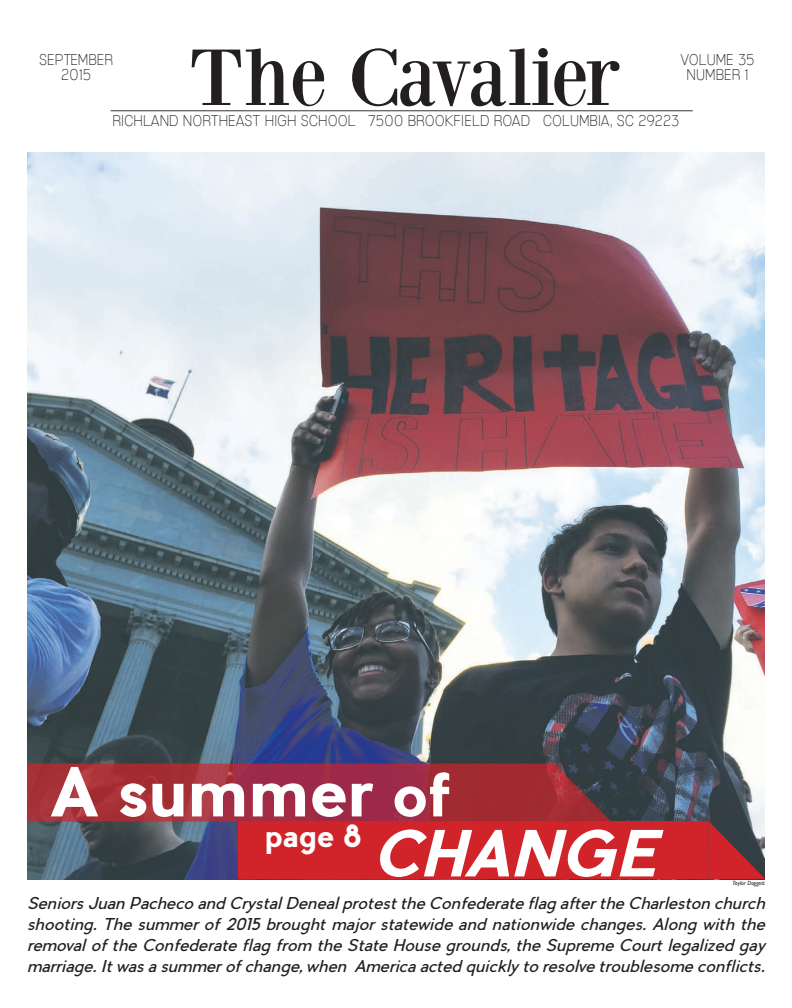
<style>
.page{position:relative;width:792px;height:1008px;background:#fff}
.page>*{position:absolute;margin:0;border:0;box-sizing:border-box;transform-origin:0 0}
.t1{font:83px "Bodoni XT";letter-spacing:-.035em;color:#231f20}
.t2{font:700 66px "Pier Sans";color:#fff}
.t3{font:italic 700 62px "Pier Sans";color:#fff}
.t4{font:700 30px "Pier Sans";color:#fff}
.Cavalier_Body_14-15{font:italic 16px/21px "Pier Sans";color:#231f20;text-align:justify}
.t5{font:14.9px/14.9px "Mixolydian Titling El";color:#231f20;text-align:center}
.Photo_Creds{font:italic 6px "Gill Sans";color:#231f20}
.s1{font-size:60px}
</style>
<div class="page">
<hr style="left:111px;top:111px;width:582px;height:1px;background:#000">
<img style="left:27px;top:153px;width:738px;height:726px">
<svg style="left:27px;top:764px;width:527px;height:58px;background:#a22d3d"></svg>
<div style="left:238px;top:821px;width:471px;height:58px;background:#d1232a"></div>
<svg style="left:708px;top:821px;width:57px;height:58px;background:#903e44"></svg>
<svg style="left:554px;top:764px;width:57px;height:57px;background:#6e373e"></svg>
<p class="t1" style="left:189px;top:27px;width:434px">The Cavalier</p>
<p class="t5" style="left:681px;top:52px;width:76px">VOLUME 35<br>NUMBER 1</p>
<p class="t5" style="left:113px;top:114px;width:568px">RICHLAND NORTHEAST HIGH SCHOOL 7500 BROOKFIELD ROAD COLUMBIA, SC 29223</p>
<p class="t5" style="left:39px;top:52px;width:75px">SEPTEMBER<br>2015</p>
<p class="t2" style="left:53px;top:750px;width:401px">A summer <span class="s1">of</span></p>
<p class="t3" style="left:373px;top:814px;width:286px">CHANGE</p>
<p class="t4" style="left:265px;top:817px;width:98px">page 8</p>
<p class="Photo_Creds" style="left:733px;top:880px;width:34px">Taylor Doggett</p>
<p class="Cavalier_Body_14-15" style="left:27px;top:892px;width:740px">Seniors Juan Pacheco and Crystal Deneal protest the Confederate flag after the Charleston church shooting. The summer of 2015 brought major statewide and nationwide changes. Along with the removal of the Confederate flag from the State House grounds, the Supreme Court legalized gay marriage. It was a summer of change, when America acted quickly to resolve troublesome conflicts.</p>
</div>
